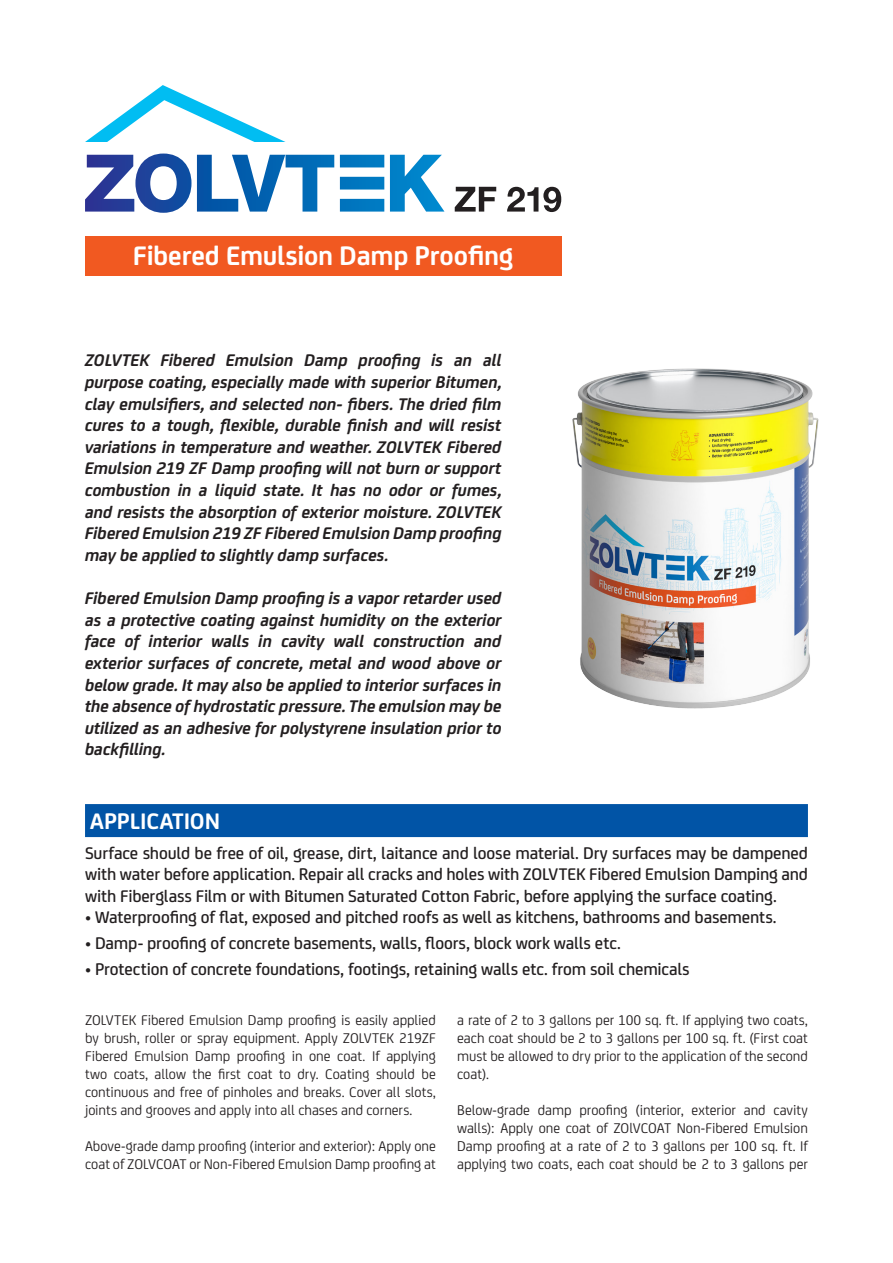
<style>
.page{position:relative;width:893px;height:1263px;background:#fff}
.page>*{position:absolute;margin:0;border:0;box-sizing:border-box;transform-origin:0 0}
._10_body{font:700 28.65px "FS Joey";letter-spacing:-.01em;color:#fff}
.sub_head_14_bold{font:700 24px "FS Joey";letter-spacing:-.01em;color:#fff}
._12_medium{font:italic 700 18px/21.6px "FS Joey";letter-spacing:-.01em;color:#231f20;text-align:justify}
._12_medium-2{font:500 18px/21.6px "FS Joey";letter-spacing:-.01em;color:#231f20;text-align:justify}
._12_medium_bullet{font:500 18px "FS Joey";letter-spacing:-.005em;color:#231f20}
._10_body-2{font:15px/18px "FS Joey";color:#231f20;text-align:justify}
</style>
<div class="page">
<div style="left:85px;top:804px;width:723px;height:33px;background:#0154a6"></div>
<div style="left:85px;top:236px;width:476px;height:39px;background:#f15921"></div>
<svg style="left:85px;top:85px;width:201px;height:57px"></svg>
<svg style="left:85px;top:154px;width:359px;height:59px"></svg>
<svg style="left:455px;top:187px;width:106px;height:25px"></svg>
<img style="left:572px;top:368px;width:247px;height:341px">
<p class="_10_body" style="left:133px;top:234px;width:382px">Fibered Emulsion Damp Proofing</p>
<p class="_12_medium" style="left:85px;top:348px;width:418px">ZOLVTEK Fibered Emulsion Damp proofing is an all purpose coating, especially made with superior Bitumen, clay emulsifiers, and selected non- fibers. The dried film cures to a tough, flexible, durable finish and will resist variations in temperature and weather. ZOLVTEK Fibered Emulsion 219 ZF Damp proofing will not burn or support combustion in a liquid state. It has no odor or fumes, and resists the absorption of exterior moisture. ZOLVTEK Fibered Emulsion 219 ZF Fibered Emulsion Damp proofing may be applied to slightly damp surfaces.</p>
<p class="_12_medium" style="left:85px;top:586px;width:418px">Fibered Emulsion Damp proofing is a vapor retarder used as a protective coating against humidity on the exterior face of interior walls in cavity wall construction and exterior surfaces of concrete, metal and wood above or below grade. It may also be applied to interior surfaces in the absence of hydrostatic pressure. The emulsion may be utilized as an adhesive for polystyrene insulation prior to backfilling.</p>
<p class="sub_head_14_bold" style="left:90px;top:802px;width:131px">APPLICATION</p>
<p class="_12_medium-2" style="left:85px;top:841px;width:724px">Surface should be free of oil, grease, dirt, laitance and loose material. Dry surfaces may be dampened with water before application. Repair all cracks and holes with ZOLVTEK Fibered Emulsion Damping and with Fiberglass Film or with Bitumen Saturated Cotton Fabric, before applying the surface coating.</p>
<p class="_12_medium_bullet" style="left:85px;top:904px;width:693px">• Waterproofing of flat, exposed and pitched roofs as well as kitchens, bathrooms and basements.</p>
<p class="_12_medium_bullet" style="left:85px;top:930px;width:537px">• Damp- proofing of concrete basements, walls, floors, block work walls etc.</p>
<p class="_12_medium_bullet" style="left:85px;top:956px;width:606px">• Protection of concrete foundations, footings, retaining walls etc. from soil chemicals</p>
<p class="_10_body-2" style="left:85px;top:1010px;width:352px">ZOLVTEK Fibered Emulsion Damp proofing is easily applied by brush, roller or spray equipment. Apply ZOLVTEK 219ZF Fibered Emulsion Damp proofing in one coat. If applying two coats, allow the first coat to dry. Coating should be continuous and free of pinholes and breaks. Cover all slots, joints and grooves and apply into all chases and corners.</p>
<p class="_10_body-2" style="left:85px;top:1136px;width:352px">Above-grade damp proofing (interior and exterior): Apply one coat of ZOLVCOAT or Non-Fibered Emulsion Damp proofing at</p>
<p class="_10_body-2" style="left:457px;top:1010px;width:352px">a rate of 2 to 3 gallons per 100 sq. ft. If applying two coats, each coat should be 2 to 3 gallons per 100 sq. ft. (First coat must be allowed to dry prior to the application of the second coat).</p>
<p class="_10_body-2" style="left:457px;top:1100px;width:352px">Below-grade damp proofing (interior, exterior and cavity walls): Apply one coat of ZOlVCOAT Non-Fibered Emulsion Damp proofing at a rate of 2 to 3 gallons per 100 sq. ft. If applying two coats, each coat should be 2 to 3 gallons per</p>
</div>
